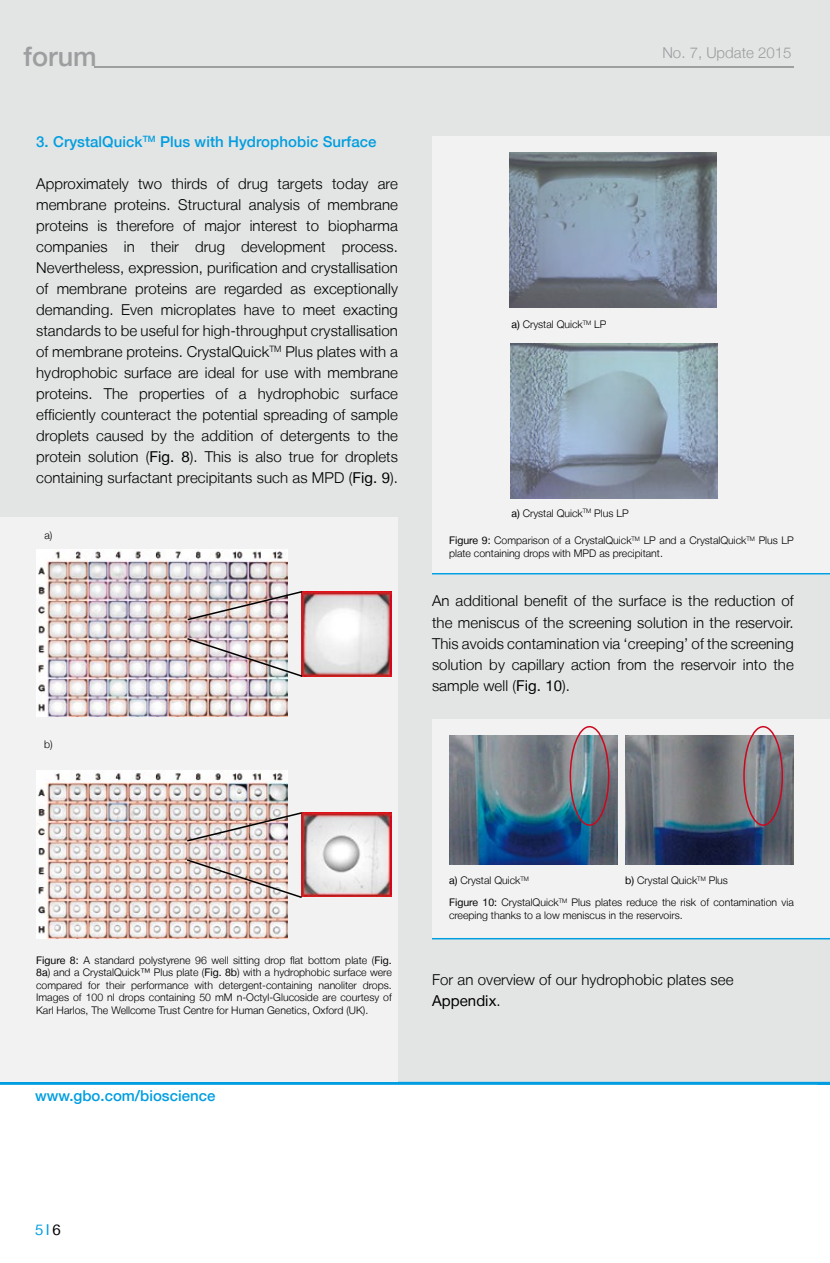
<style>
.page{position:relative;width:830px;height:1263px;background:#fff}
.page>*{position:absolute;margin:0;border:0;box-sizing:border-box;transform-origin:0 0}
.t1{font:500 27px "Helvetica Neue LT";color:#9c9e9f}
.t2{font:300 15px/21px "Helvetica Neue LT";letter-spacing:.005em;color:#000;text-align:justify}
.t3{font:500 15px "Helvetica Neue LT";letter-spacing:.005em;color:#009ee0}
.t4{font:300 15px "Helvetica Neue LT";color:#9c9e9f}
.t5{font:15px "Helvetica Neue LT";color:#009ee0}
.t6{font:300 10.5px/12.6px "Helvetica Neue LT";color:#000}
.s1{font-weight:400}
.s2{color:#000}
</style>
<div class="page">
<div style="left:0;top:0;width:829px;height:1082px;background:#e3e4e4"></div>
<hr style="left:0;top:1082px;width:829px;height:3px;background:#009ee0">
<hr style="left:95px;top:66px;width:698px;height:2px;background:#9c9e9f">
<div style="left:0;top:518px;width:398px;height:564px;background:#f2f2f3"></div>
<img style="left:36px;top:550px;width:252px;height:167px">
<img style="left:302px;top:592px;width:89px;height:84px">
<img style="left:186px;top:590px;width:117px;height:31px">
<img style="left:185px;top:637px;width:119px;height:41px">
<img style="left:36px;top:770px;width:252px;height:168px">
<img style="left:302px;top:812px;width:89px;height:85px">
<img style="left:185px;top:811px;width:118px;height:32px">
<img style="left:185px;top:858px;width:118px;height:41px">
<div style="left:432px;top:136px;width:397px;height:438px;background:#f2f2f3"></div>
<div style="left:432px;top:719px;width:397px;height:219px;background:#f2f2f3"></div>
<img style="left:509px;top:153px;width:207px;height:155px">
<img style="left:449px;top:735px;width:168px;height:129px">
<img style="left:625px;top:735px;width:168px;height:129px">
<img style="left:510px;top:343px;width:207px;height:155px">
<hr style="left:432px;top:573px;width:397px;height:1px;background:#009ee0">
<hr style="left:432px;top:938px;width:397px;height:1px;background:#009ee0">
<div style="left:569px;top:726px;width:40px;height:100px;border:2px solid #cd071e;border-radius:50%"></div>
<div style="left:742px;top:726px;width:40px;height:100px;border:2px solid #cd071e;border-radius:50%"></div>
<h1 class="t1" style="left:24px;top:41px;width:75px">forum</h1>
<p class="t4" style="left:662px;top:44px;width:130px">No. 7, Update 2015</p>
<p class="t3" style="left:36px;top:132px;width:342px">3. CrystalQuick<sup>TM</sup> Plus with Hydrophobic Surface</p>
<p class="t2" style="left:36px;top:173px;width:363px">Approximately two thirds of drug targets today are membrane proteins. Structural analysis of membrane proteins is therefore of major interest to biopharma companies in their drug development process.<br>Nevertheless, expression, purification and crystallisation of membrane proteins are regarded as exceptionally demanding. Even microplates have to meet exacting standards to be useful for high-throughput crystallisation of membrane proteins. CrystalQuick<sup>TM</sup> Plus plates with a hydrophobic surface are ideal for use with membrane proteins. The properties of a hydrophobic surface efficiently counteract the potential spreading of sample droplets caused by the addition of detergents to the protein solution (<span class="s1">Fig. 8</span>). This is also true for droplets containing surfactant precipitants such as MPD (<span class="s1">Fig. 9</span>).</p>
<p class="t6" style="left:44px;top:528px;width:9px">a)</p>
<p class="t6" style="left:44px;top:738px;width:10px">b)</p>
<p class="t6" style="left:511px;top:318px;width:97px"><span class="s1">a)</span> Crystal Quick<sup>TM</sup> LP</p>
<p class="t6" style="left:511px;top:506px;width:119px"><span class="s1">a)</span> Crystal Quick<sup>TM</sup> Plus LP</p>
<p class="t6" style="left:449px;top:534px;width:346px"><span class="s1">Figure 9:</span> Comparison of a CrystalQuick<sup>TM</sup> LP and a CrystalQuick<sup>TM</sup> Plus LP plate containing drops with MPD as precipitant.</p>
<p class="t2" style="left:432px;top:590px;width:363px">An additional benefit of the surface is the reduction of the meniscus of the screening solution in the reservoir.<br>This avoids contamination via ‘creeping’ of the screening solution by capillary action from the reservoir into the sample well (<span class="s1">Fig. 10</span>).</p>
<p class="t6" style="left:36px;top:953px;width:357px;text-align:justify"><span class="s1">Figure 8:</span> A standard polystyrene 96 well sitting drop flat bottom plate (<span class="s1">Fig.<br>8a</span>) and a CrystalQuick™ Plus plate (<span class="s1">Fig. 8b</span>) with a hydrophobic surface were compared for their performance with detergent-containing nanoliter drops.<br>Images of 100 nl drops containing 50 mM n-Octyl-Glucoside are courtesy of Karl Harlos, The Wellcome Trust Centre for Human Genetics, Oxford (UK).</p>
<p class="t3" style="left:35px;top:1087px;width:182px">www.gbo.com/bioscience</p>
<p class="t6" style="left:449px;top:874px;width:81px"><span class="s1">a)</span> Crystal Quick<sup>TM</sup></p>
<p class="t6" style="left:625px;top:874px;width:104px"><span class="s1">b)</span> Crystal Quick<sup>TM</sup> Plus</p>
<p class="t6" style="left:449px;top:896px;width:346px"><span class="s1">Figure 10:</span> CrystalQuick<sup>TM</sup> Plus plates reduce the risk of contamination via creeping thanks to a low meniscus in the reservoirs.</p>
<p class="t2" style="left:432px;top:968px;width:303px">For an overview of our hydrophobic plates see<br><span class="s1">Appendix</span>.</p>
<p class="t5" style="left:35px;top:1221px;width:27px">5I<span class="s2">6</span></p>
</div>
